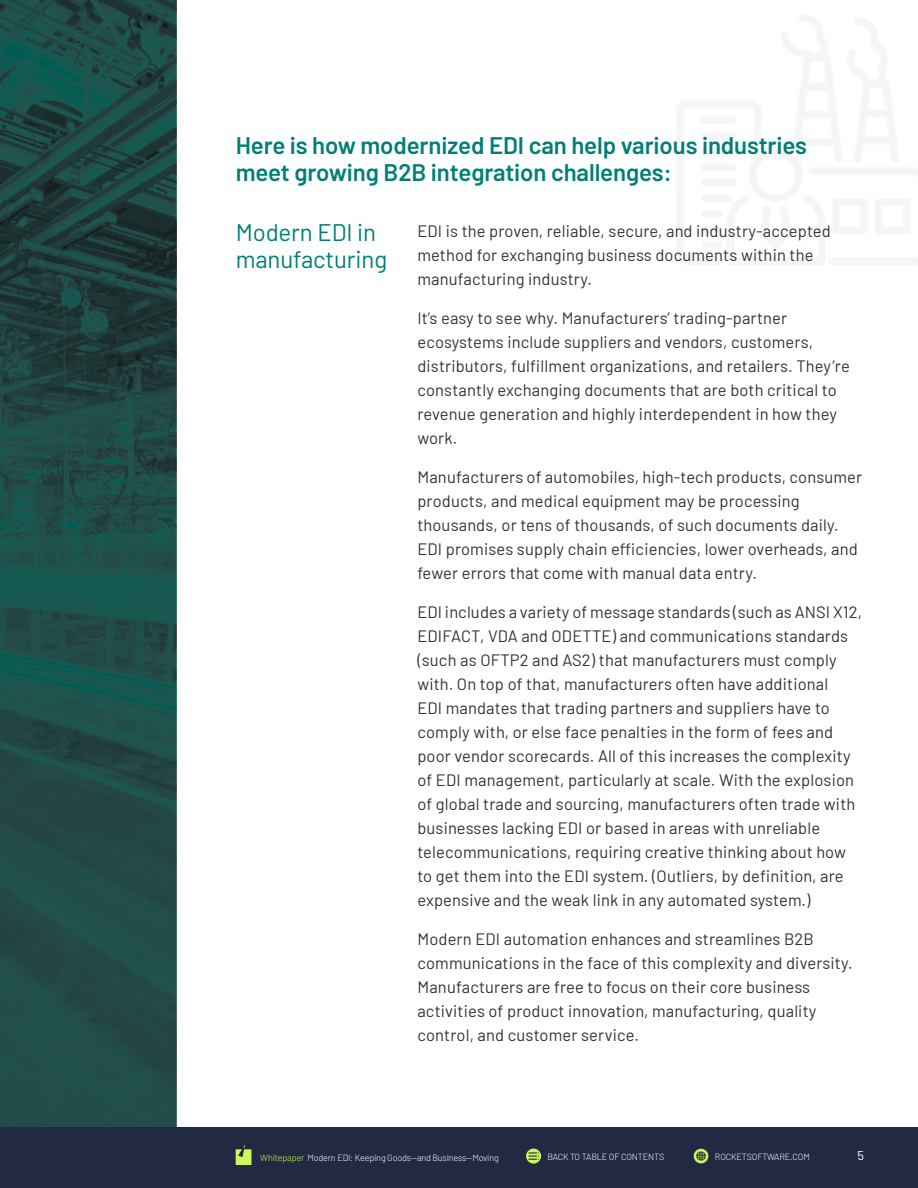
<style>
.page{position:relative;width:918px;height:1188px;background:#fff}
.page>*{position:absolute;margin:0;border:0;box-sizing:border-box;transform-origin:0 0}
.t1{font:600 24px/27px "Barlow";letter-spacing:-.005em;color:#007f76}
.t2{font:24px/27px "Barlow";letter-spacing:-.005em;color:#007f76}
.t3{font:16.5px/24px "Barlow";letter-spacing:.01em;color:#333}
.t4{font:12.75px "Barlow";color:#fff}
.t5{font:300 9px "Barlow";letter-spacing:-.015em;color:#fff}
.s1{color:#c9f95a}
</style>
<div class="page">
<svg style="left:0;top:0;width:176px;height:1128px;fill:#214c48"></svg>
<div style="left:0;top:1128px;width:918px;height:60px;background:#222943"></div>
<svg style="left:694px;top:1149px;width:14px;height:14px"></svg>
<svg style="left:236px;top:1145px;width:15px;height:20px"></svg>
<svg style="left:526px;top:1149px;width:15px;height:15px"></svg>
<svg style="left:529px;top:1152px;width:10px;height:8px"></svg>
<h1 class="t1" style="left:236px;top:130px;width:573px">Here is how modernized EDI can help various industries meet growing B2B integration challenges:</h1>
<h1 class="t2" style="left:236px;top:217px;width:153px">Modern EDI in manufacturing</h1>
<p class="t3" style="left:417px;top:218px;width:415px">EDI is the proven, reliable, secure, and industry-accepted method for exchanging business documents within the manufacturing industry.</p>
<p class="t3" style="left:417px;top:305px;width:434px">It’s easy to see why. Manufacturers’ trading-partner ecosystems include suppliers and vendors, customers, distributors, fulfillment organizations, and retailers. They’re constantly exchanging documents that are both critical to revenue generation and highly interdependent in how they work.</p>
<p class="t3" style="left:417px;top:464px;width:446px">Manufacturers of automobiles, high-tech products, consumer products, and medical equipment may be processing thousands, or tens of thousands, of such documents daily.<br>EDI promises supply chain efficiencies, lower overheads, and fewer errors that come with manual data entry.</p>
<p class="t3" style="left:417px;top:599px;width:446px">EDI includes a variety of message standards (such as ANSI X12, EDIFACT, VDA and ODETTE) and communications standards (such as OFTP2 and AS2) that manufacturers must comply with. On top of that, manufacturers often have additional<br>EDI mandates that trading partners and suppliers have to comply with, or else face penalties in the form of fees and poor vendor scorecards. All of this increases the complexity of EDI management, particularly at scale. With the explosion of global trade and sourcing, manufacturers often trade with businesses lacking EDI or based in areas with unreliable telecommunications, requiring creative thinking about how to get them into the EDI system. (Outliers, by definition, are expensive and the weak link in any automated system.)</p>
<p class="t3" style="left:417px;top:926px;width:437px">Modern EDI automation enhances and streamlines B2B communications in the face of this complexity and diversity.<br>Manufacturers are free to focus on their core business activities of product innovation, manufacturing, quality control, and customer service.</p>
<p class="t5" style="left:260px;top:1151px;width:240px"><span class="s1">Whitepaper</span> Modern EDI: Keeping Goods—and Business—Moving</p>
<p class="t5" style="left:547px;top:1151px;width:118px">BACK TO TABLE OF CONTENTS</p>
<p class="t5" style="left:715px;top:1151px;width:96px">ROCKETSOFTWARE.COM</p>
<p class="t4" style="left:857px;top:1146px;width:8px">5</p>
</div>
